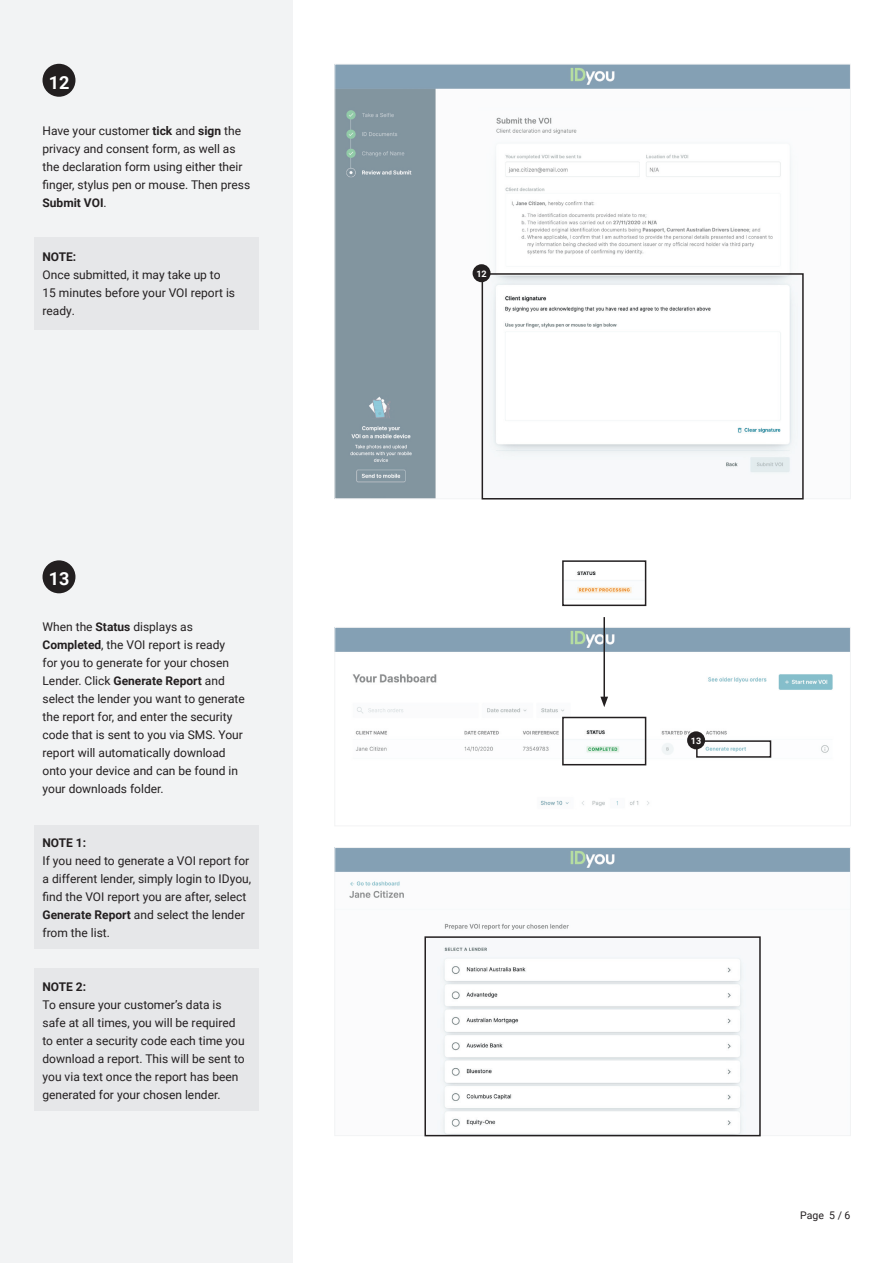
<style>
.page{position:relative;width:893px;height:1263px;background:#fff}
.page>*{position:absolute;margin:0;border:0;box-sizing:border-box;transform-origin:0 0}
.t1{font:700 18px "Roboto";color:#fff}
.t2{font:12px/18px "Roboto";color:#231f20}
.t3{font:700 12px "Roboto";color:#231f20}
.t4{font:10.5px "Roboto";color:#231f20}
.t5{font:700 9px "Roboto";color:#fff}
.s1{font-weight:700}
</style>
<div class="page">
<div style="left:0;top:0;width:292px;height:1263px;background:#f2f3f4"></div>
<div style="left:34px;top:237px;width:224px;height:93px;background:#e6e7e9"></div>
<div style="left:43px;top:64px;width:32px;height:33px;background:#231f20;border-radius:50%"></div>
<div style="left:34px;top:968px;width:224px;height:143px;background:#e6e7e9"></div>
<div style="left:34px;top:825px;width:224px;height:123px;background:#e6e7e9"></div>
<div style="left:43px;top:560px;width:32px;height:33px;background:#231f20;border-radius:50%"></div>
<img style="left:336px;top:66px;width:513px;height:431px">
<img style="left:485px;top:276px;width:316px;height:220px">
<div style="left:482px;top:273px;width:322px;height:226px;border:2px solid #231f20"></div>
<div style="left:473px;top:264px;width:18px;height:18px;background:#231f20;border-radius:50%"></div>
<img style="left:336px;top:629px;width:513px;height:177px">
<div style="left:334px;top:627px;width:517px;height:199px;border:1px solid #e6e7e9"></div>
<img style="left:336px;top:849px;width:513px;height:81px">
<hr style="left:603px;top:617px;width:2px;height:82px;background:#231f20">
<svg style="left:600px;top:697px;width:8px;height:10px"></svg>
<img style="left:565px;top:571px;width:78px;height:22px">
<div style="left:562px;top:560px;width:84px;height:46px;border:2px solid #231f20"></div>
<img style="left:565px;top:720px;width:78px;height:42px">
<div style="left:562px;top:717px;width:84px;height:48px;border:2px solid #231f20"></div>
<div style="left:696px;top:740px;width:75px;height:18px;border:2px solid #231f20"></div>
<div style="left:687px;top:731px;width:18px;height:18px;background:#231f20;border-radius:50%"></div>
<img style="left:440px;top:946px;width:305px;height:187px">
<div style="left:424px;top:936px;width:337px;height:200px;border:2px solid #231f20"></div>
<h1 class="t1" style="left:49px;top:70px;width:22px">12</h1>
<p class="t2" style="left:43px;top:121px;width:209px">Have your customer <span class="s1">tick</span> and <span class="s1">sign</span> the privacy and consent form, as well as the declaration form using either their finger, stylus pen or mouse. Then press<br><span class="s1">Submit VOI</span>.</p>
<p class="t3" style="left:43px;top:248px;width:35px">NOTE:</p>
<p class="t2" style="left:43px;top:265px;width:194px">Once submitted, it may take up to<br>15 minutes before your VOI report is ready.</p>
<h1 class="t1" style="left:49px;top:566px;width:22px">13</h1>
<p class="t2" style="left:43px;top:617px;width:204px">When the <span class="s1">Status</span> displays as <span class="s1">Completed</span>, the VOI report is ready<br>for you to generate for your chosen Lender. Click <span class="s1">Generate Report</span> and select the lender you want to generate the report for, and enter the security code that is sent to you via SMS. Your report will automatically download onto your device and can be found in your downloads folder.</p>
<p class="t3" style="left:43px;top:834px;width:45px">NOTE 1:</p>
<p class="t2" style="left:43px;top:851px;width:210px">If you need to generate a VOI report for a different lender, simply login to IDyou, find the VOI report you are after, select <span class="s1">Generate Report</span> and select the lender from the list.</p>
<p class="t3" style="left:43px;top:978px;width:45px">NOTE 2:</p>
<p class="t2" style="left:43px;top:995px;width:204px">To ensure your customer’s data is safe at all times, you will be required to enter a security code each time you download a report. This will be sent to you via text once the report has been generated for your chosen lender.</p>
<p class="t5" style="left:476px;top:268px;width:12px">12</p>
<p class="t5" style="left:691px;top:735px;width:12px">13</p>
<p class="t4" style="left:800px;top:1207px;width:52px">Page 5 / 6</p>
</div>
